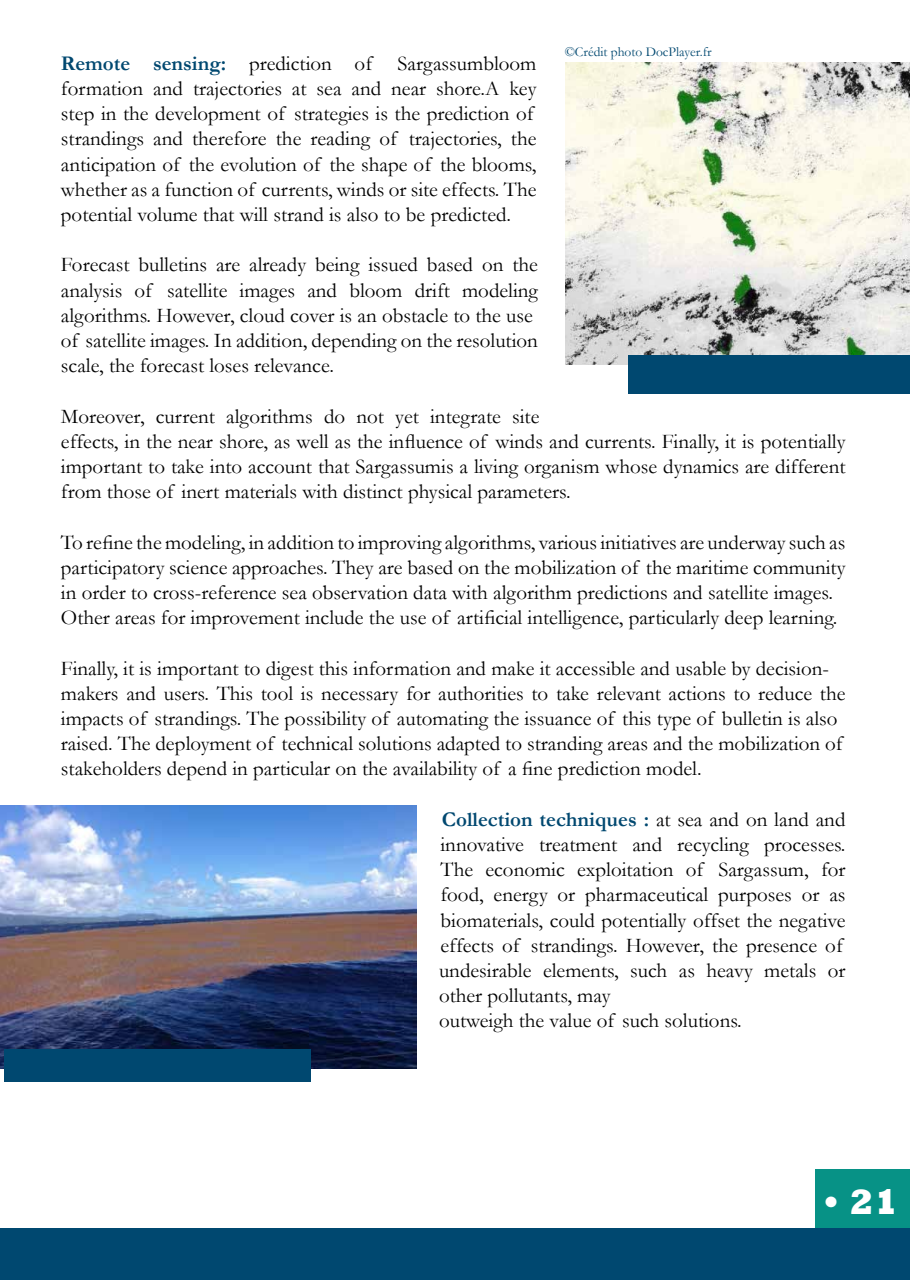
<style>
.page{position:relative;width:910px;height:1280px;background:#fff}
.page>*{position:absolute;margin:0;border:0;box-sizing:border-box;transform-origin:0 0}
.t1{font:800 36px "Rockwell";color:#fff}
.t2{font:21px/25.2px "Garamond";color:#000}
.t3{font:13.5px "Garamond";color:#004870}
.s1{font-weight:700;color:#004870}
</style>
<div class="page">
<div style="left:815px;top:1169px;width:95px;height:107px;background:#079286"></div>
<div style="left:0;top:1228px;width:910px;height:52px;background:#004870"></div>
<img style="left:565px;top:63px;width:345px;height:301px">
<div style="left:628px;top:355px;width:282px;height:39px;background:#004870"></div>
<img style="left:0;top:806px;width:416px;height:262px">
<div style="left:4px;top:1049px;width:307px;height:32px;background:#004870"></div>
<p class="t3" style="left:565px;top:42px;width:148px">©Crédit photo DocPlayer.fr</p>
<p class="t2" style="left:61px;top:50px;width:477px"><span class="s1">Remote sensing:</span> prediction of Sargassumbloom formation and trajectories at sea and near shore.A key step in the development of strategies is the prediction of strandings and therefore the reading of trajectories, the anticipation of the evolution of the shape of the blooms, whether as a function of currents, winds or site effects. The potential volume that will strand is also to be predicted.</p>
<p class="t2" style="left:61px;top:252px;width:479px">Forecast bulletins are already being issued based on the analysis of satellite images and bloom drift modeling algorithms. However, cloud cover is an obstacle to the use of satellite images. In addition, depending on the resolution scale, the forecast loses relevance.</p>
<p class="t2" style="left:61px;top:403px;width:786px">Moreover, current algorithms do not yet integrate site<br>effects, in the near shore, as well as the influence of winds and currents. Finally, it is potentially important to take into account that Sargassumis a living organism whose dynamics are different from those of inert materials with distinct physical parameters.</p>
<p class="t2" style="left:61px;top:529px;width:786px">To refine the modeling, in addition to improving algorithms, various initiatives are underway such as participatory science approaches. They are based on the mobilization of the maritime community in order to cross-reference sea observation data with algorithm predictions and satellite images.<br>Other areas for improvement include the use of artificial intelligence, particularly deep learning.</p>
<p class="t2" style="left:61px;top:655px;width:786px">Finally, it is important to digest this information and make it accessible and usable by decision&shy;makers and users. This tool is necessary for authorities to take relevant actions to reduce the impacts of strandings. The possibility of automating the issuance of this type of bulletin is also raised. The deployment of technical solutions adapted to stranding areas and the mobilization of stakeholders depend in particular on the availability of a fine prediction model.</p>
<p class="t2" style="left:439px;top:806px;width:408px"><span class="s1">Collection techniques :</span> at sea and on land and innovative treatment and recycling processes.<br>The economic exploitation of Sargassum, for food, energy or pharmaceutical purposes or as biomaterials, could potentially offset the negative effects of strandings. However, the presence of undesirable elements, such as heavy metals or other pollutants, may<br>outweigh the value of such solutions.</p>
<h1 class="t1" style="left:822px;top:1181px;width:78px">• 21</h1>
</div>
